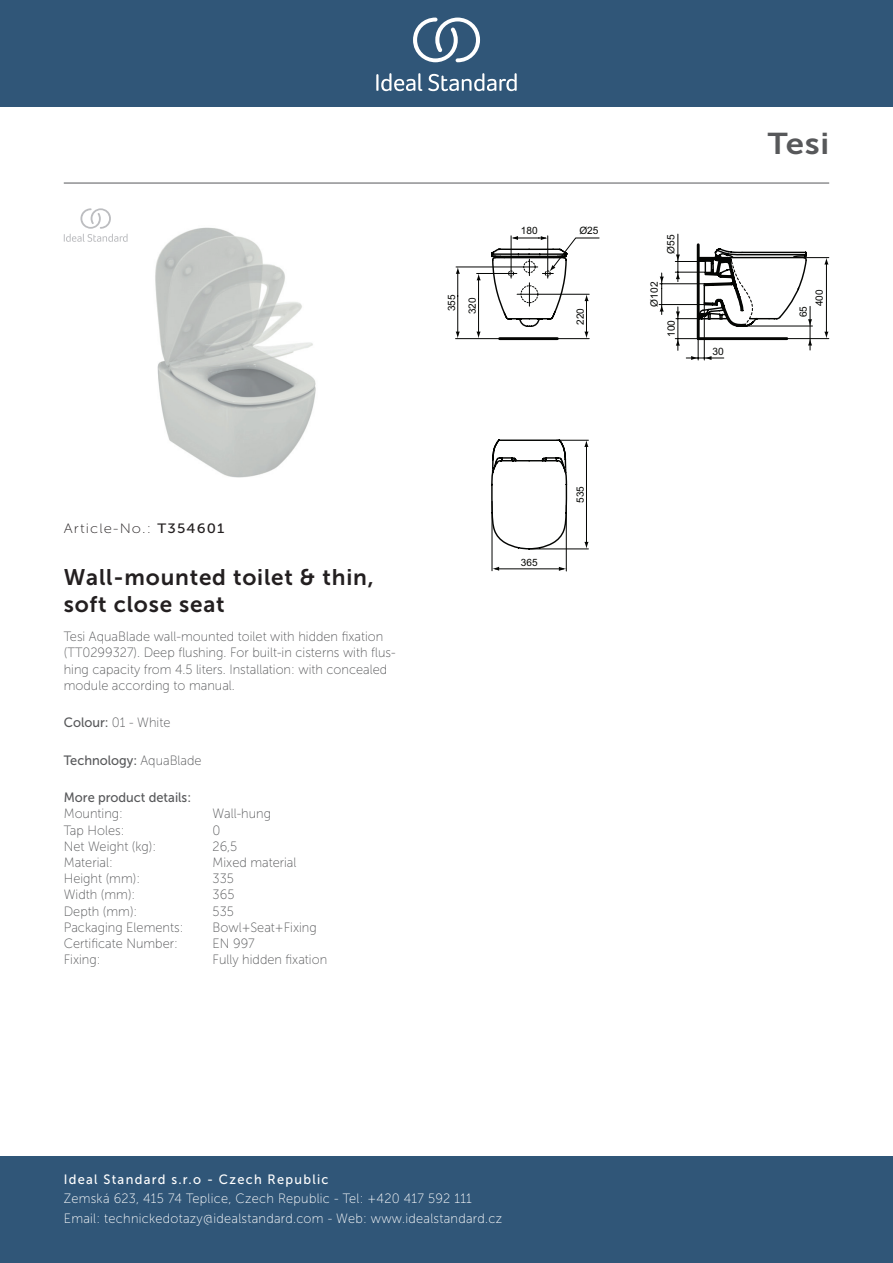
<style>
.page{position:relative;width:893px;height:1263px;background:#fff}
.page>*{position:absolute;margin:0;border:0;box-sizing:border-box;transform-origin:0 0}
._001_Produkttyp{font:30px "Museo Sans 700";color:#57585a;scale:1.1 1}
.t1{font:22.5px/27px "Museo Sans 700";letter-spacing:.035em;color:#231f20}
.Marketing_Descriptio{font:13.5px/16.2px "Museo Sans 100";color:#57585a;scale:.95 1}
.t2{font:13.5px/19.5px "Museo Sans 100";letter-spacing:.02em;color:#fff;scale:.95 1}
.Technology{font:13.5px "Museo Sans 500";color:#57585a;scale:.95 1}
.Packaging_Elements{font:13.5px "Museo Sans 100";color:#57585a;scale:.95 1}
.t3{font:13.5px "Museo Sans 500";letter-spacing:.1em;color:#fff;scale:.95 1}
.Fixing{font:13.5px "Museo Sans 100";color:#57585a;scale:.95 1}
.Certificate_Number{font:13.5px "Museo Sans 100";color:#57585a;scale:.95 1}
.Material{font:13.5px "Museo Sans 100";color:#57585a;scale:.95 1}
.t4{font:13.5px "Museo Sans 100";letter-spacing:.075em;color:#231f20;scale:1.1 1}
.Mounting{font:13.5px "Museo Sans 100";color:#57585a;scale:.95 1}
.Net_Weight__kg{font:13.5px "Museo Sans 100";color:#57585a;scale:.95 1}
.Colour{font:13.5px "Museo Sans 100";color:#57585a;scale:.95 1}
.Height__mm{font:13.5px "Museo Sans 100";color:#57585a;scale:.95 1}
.Width__mm{font:13.5px "Museo Sans 100";color:#57585a;scale:.95 1}
.Depth__mm{font:13.5px "Museo Sans 100";color:#57585a;scale:.95 1}
.Tap_Holes{font:13.5px "Museo Sans 100";color:#57585a;scale:.95 1}
.t5{font:10.2px "Arial";color:#040503}
.t6{font:10.05px/20.9px "Arial";color:#040503;text-align:center}
.s1{font-family:"Museo Sans 500"}
.s2{font-family:"Museo Sans 100"}
</style>
<div class="page">
<div style="left:0;top:1157px;width:893px;height:106px;background:#305678"></div>
<div style="left:0;top:0;width:893px;height:107px;background:#305678"></div>
<svg style="left:428px;top:73px;width:89px;height:18px"></svg>
<svg style="left:376px;top:73px;width:46px;height:18px"></svg>
<svg style="left:413px;top:18px;width:67px;height:44px"></svg>
<hr style="left:64px;top:183px;width:765px;height:1px;background:#57585a">
<img style="left:155px;top:227px;width:161px;height:251px">
<hr style="left:492px;top:501px;width:1px;height:70px;background:#040503">
<hr style="left:566px;top:505px;width:1px;height:66px;background:#040503">
<hr style="left:495px;top:568px;width:69px;height:1px;background:#040503">
<svg style="left:559px;top:567px;width:7px;height:4px"></svg>
<svg style="left:492px;top:567px;width:7px;height:4px"></svg>
<hr style="left:677px;top:234px;width:1px;height:48px;background:#040503">
<hr style="left:457px;top:296px;width:1px;height:39px;background:#040503">
<svg style="left:456px;top:268px;width:4px;height:28px"></svg>
<svg style="left:456px;top:332px;width:4px;height:6px"></svg>
<hr style="left:456px;top:267px;width:82px;height:1px;background:#040503">
<hr style="left:455px;top:338px;width:134px;height:1px;background:#040503">
<svg style="left:476px;top:236px;width:353px;height:314px"></svg>
<svg style="left:64px;top:208px;width:64px;height:34px"></svg>
<p class="t6" style="left:521px;top:220px;width:18px">180</p>
<p class="t5" style="left:579px;top:224px;width:21px">Ø25</p>
<p class="t5" style="left:664px;top:254px;width:21px;rotate:-90deg">Ø55</p>
<p class="_001_Produkttyp" style="left:768px;top:127px;width:57px">Tesi</p>
<p class="t5" style="left:648px;top:307px;width:26px;rotate:-90deg">Ø102</p>
<p class="t6" style="left:441px;top:314px;width:22px;rotate:-90deg">355<br>320</p>
<p class="t6" style="left:795px;top:306px;width:18px;line-height:16.2px;text-align:left;text-indent:-11px;rotate:-90deg">65<br>400</p>
<p class="t5" style="left:712px;top:344px;width:13px">30</p>
<p class="t6" style="left:570px;top:325px;width:18px;rotate:-90deg">220</p>
<p class="t5" style="left:664px;top:337px;width:18px;rotate:-90deg">100</p>
<p class="t4" style="left:64px;top:521px;width:147px">Article-No.: <span class="s1">T354601</span></p>
<p class="t1" style="left:64px;top:564px;width:311px">Wall-mounted toilet &amp; thin, soft close seat</p>
<p class="Marketing_Descriptio" style="left:64px;top:629px;width:351px">Tesi AquaBlade wall-mounted toilet with hidden fixation (TT0299327). Deep flushing. For built-in cisterns with flus&shy;hing capacity from 4.5 liters. Installation: with concealed module according to manual.</p>
<p class="Colour" style="left:64px;top:715px;width:114px"><span class="s1">Colour:</span> 01 - White</p>
<p class="Technology" style="left:64px;top:753px;width:147px">Technology: <span class="s2">AquaBlade</span></p>
<p class="Technology" style="left:64px;top:790px;width:136px">More product details:</p>
<p class="Mounting" style="left:64px;top:806px;width:64px">Mounting:</p>
<p class="Mounting" style="left:213px;top:806px;width:63px">Wall-hung</p>
<p class="Tap_Holes" style="left:64px;top:823px;width:65px">Tap Holes:</p>
<p class="Tap_Holes" style="left:213px;top:823px;width:10px">0</p>
<p class="Net_Weight__kg" style="left:64px;top:839px;width:99px">Net Weight (kg):</p>
<p class="Net_Weight__kg" style="left:213px;top:839px;width:27px">26,5</p>
<p class="Material" style="left:64px;top:855px;width:53px">Material:</p>
<p class="Material" style="left:213px;top:855px;width:90px">Mixed material</p>
<p class="Height__mm" style="left:64px;top:871px;width:82px">Height (mm):</p>
<p class="Height__mm" style="left:213px;top:871px;width:24px">335</p>
<p class="Width__mm" style="left:64px;top:887px;width:77px">Width (mm):</p>
<p class="Width__mm" style="left:213px;top:887px;width:24px">365</p>
<p class="Depth__mm" style="left:64px;top:904px;width:79px">Depth (mm):</p>
<p class="Depth__mm" style="left:213px;top:904px;width:24px">535</p>
<p class="Packaging_Elements" style="left:64px;top:920px;width:127px">Packaging Elements:</p>
<p class="Packaging_Elements" style="left:213px;top:920px;width:111px">Bowl+Seat+Fixing</p>
<p class="Certificate_Number" style="left:64px;top:936px;width:122px">Certificate Number:</p>
<p class="Certificate_Number" style="left:213px;top:936px;width:46px">EN 997</p>
<p class="Fixing" style="left:64px;top:952px;width:40px">Fixing:</p>
<p class="Fixing" style="left:213px;top:952px;width:122px">Fully hidden fixation</p>
<p class="t6" style="left:521px;top:552px;width:18px">365</p>
<p class="t6" style="left:570px;top:503px;width:18px;rotate:-90deg">535</p>
<p class="t3" style="left:64px;top:1172px;width:280px">Ideal Standard s.r.o - Czech Republic</p>
<p class="t2" style="left:64px;top:1189px;width:463px">Zemská 623, 415 74 Teplice, Czech Republic - Tel: +420 417 592 111<br>Email: technickedotazy@idealstandard.com - Web: www.idealstandard.cz</p>
</div>
